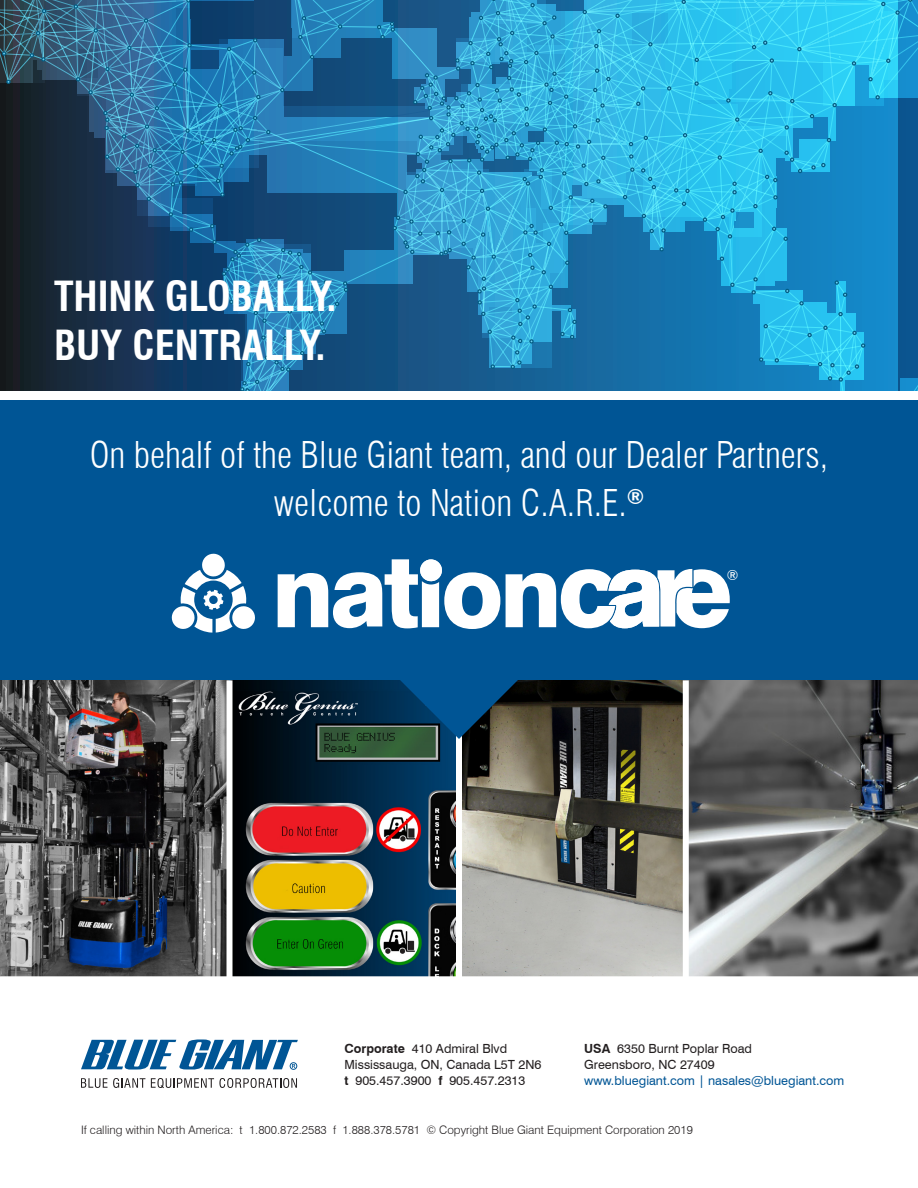
<style>
.page{position:relative;width:918px;height:1188px;background:#fff}
.page>*{position:absolute;margin:0;border:0;box-sizing:border-box;transform-origin:0 0}
.t1{font:700 condensed 40.5px/48.6px "Swiss 721 BT";color:#fff}
.t2{font:300 condensed 36px/48.6px "Swiss 721 BT";color:#fff;text-align:center}
.t3{font:13.95px "Swiss 721 BT";color:#fff}
.t4{font:12.6px "Swiss 721 BT";color:#231f20}
.t5{font:12.6px "Swiss 721 BT";color:#005595}
.Body_Text{font:300 11.7px "Swiss 721 BT";color:#231f20}
.s1{font-weight:700}
</style>
<div class="page">
<svg style="left:81px;top:1078px;width:26px;height:10px"></svg>
<svg style="left:113px;top:1078px;width:32px;height:10px"></svg>
<svg style="left:151px;top:1078px;width:146px;height:10px"></svg>
<svg style="left:81px;top:1040px;width:217px;height:30px"></svg>
<div style="left:0;top:400px;width:918px;height:280px;background:#005595"></div>
<svg style="left:0;top:0;width:918px;height:391px;background:#237eab"></svg>
<img style="left:462px;top:739px;width:221px;height:237px">
<img style="left:689px;top:680px;width:229px;height:296px">
<img style="left:0;top:680px;width:456px;height:296px">
<div style="left:226px;top:680px;width:6px;height:308px;background:#fff"></div>
<svg style="left:171px;top:554px;width:84px;height:79px"></svg>
<svg style="left:278px;top:559px;width:452px;height:180px"></svg>
<p class="t1" style="left:54px;top:272px;width:284px">THINK GLOBALLY.<br>BUY CENTRALLY.</p>
<p class="t2" style="left:90px;top:430px;width:740px">On behalf of the Blue Giant team, and our Dealer Partners, welcome to Nation C.A.R.E.<sup>®</sup></p>
<p class="t3" style="left:727px;top:567px;width:13px">®</p>
<p class="t4" style="left:345px;top:1040px;width:164px"><span class="s1">Corporate</span> 410 Admiral Blvd</p>
<p class="t4" style="left:345px;top:1057px;width:198px">Mississauga, ON, Canada L5T 2N6</p>
<p class="t4" style="left:345px;top:1073px;width:182px"><span class="s1">t</span> 905.457.3900 <span class="s1">f</span> 905.457.2313</p>
<p class="t4" style="left:584px;top:1040px;width:169px"><span class="s1">USA</span> 6350 Burnt Poplar Road</p>
<p class="t4" style="left:584px;top:1057px;width:132px">Greensboro, NC 27409</p>
<p class="t5" style="left:584px;top:1073px;width:261px">www.bluegiant.com | nasales@bluegiant.com</p>
<p class="Body_Text" style="left:81px;top:1123px;width:613px">If calling within North America: t 1.800.872.2583 f 1.888.378.5781 © Copyright Blue Giant Equipment Corporation 2019</p>
</div>
